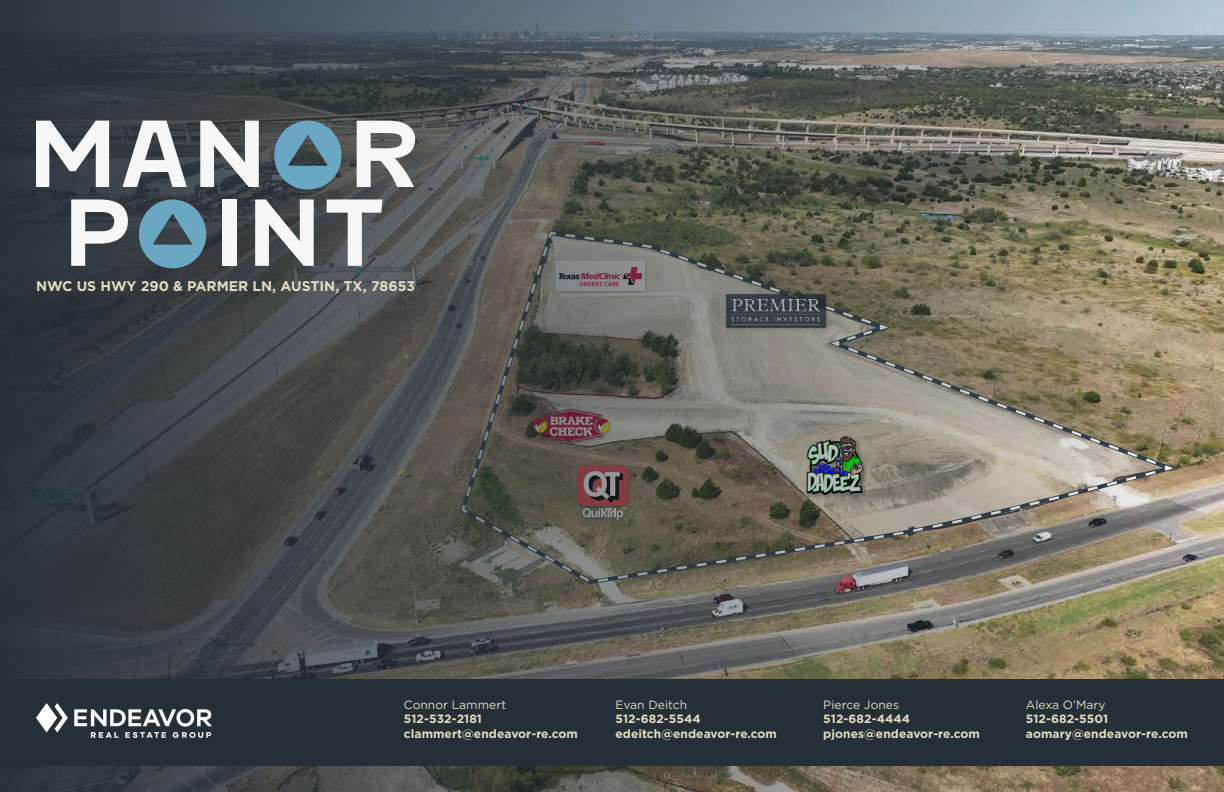
<style>
.page{position:relative;width:1224px;height:792px;background:#fff}
.page>*{position:absolute;margin:0;border:0;box-sizing:border-box;transform-origin:0 0}
.t1{font:700 14px "Gotham";color:#e2dbbf}
.t2{font:700 12px/14.4px "Gotham";letter-spacing:.005em;color:#e2dbbf}
.t3{font:12px "Gotham";letter-spacing:.005em;color:#e2dbbf}
</style>
<div class="page">
<img style="left:0;top:0;width:1224px;height:792px">
<svg style="left:36px;top:121px;width:73px;height:66px"></svg>
<svg style="left:123px;top:121px;width:64px;height:66px"></svg>
<svg style="left:200px;top:121px;width:59px;height:66px"></svg>
<svg style="left:357px;top:121px;width:58px;height:66px"></svg>
<svg style="left:71px;top:199px;width:57px;height:67px"></svg>
<div style="left:222px;top:199px;width:14px;height:67px;background:#f7f7f7"></div>
<svg style="left:255px;top:199px;width:59px;height:67px"></svg>
<svg style="left:327px;top:199px;width:56px;height:67px"></svg>
<svg style="left:139px;top:199px;width:67px;height:69px;background:#578196"></svg>
<svg style="left:274px;top:121px;width:68px;height:69px;background:#5b8496"></svg>
<div style="left:0;top:680px;width:1224px;height:86px;background:#252f38"></div>
<svg style="left:36px;top:703px;width:176px;height:35px"></svg>
<p class="t1" style="left:36px;top:277px;width:381px">NWC US HWY 290 &amp; PARMER LN, AUSTIN, TX, 78653</p>
<p class="t3" style="left:404px;top:697px;width:104px">Connor Lammert</p>
<p class="t2" style="left:404px;top:712px;width:176px">512-532-2181 clammert@endeavor-re.com</p>
<p class="t3" style="left:615px;top:697px;width:73px">Evan Deitch</p>
<p class="t2" style="left:615px;top:712px;width:163px">512-682-5544 edeitch@endeavor-re.com</p>
<p class="t3" style="left:823px;top:697px;width:77px">Pierce Jones</p>
<p class="t2" style="left:823px;top:712px;width:158px">512-682-4444 pjones@endeavor-re.com</p>
<p class="t3" style="left:1026px;top:697px;width:81px">Alexa O’Mary</p>
<p class="t2" style="left:1026px;top:712px;width:163px">512-682-5501 aomary@endeavor-re.com</p>
</div>
